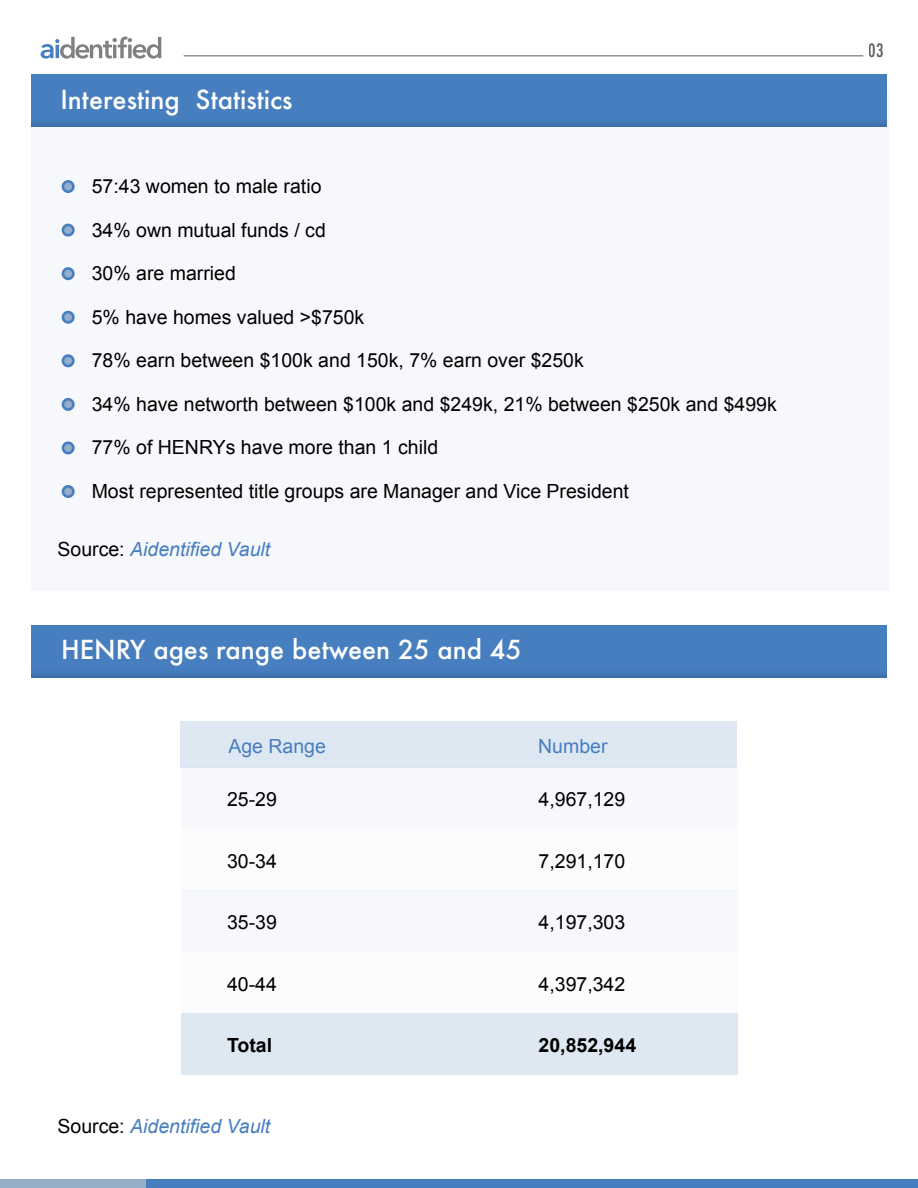
<style>
.page{position:relative;width:918px;height:1188px;background:#fff}
.page>*{position:absolute;margin:0;border:0;box-sizing:border-box;transform-origin:0 0}
.t1{font:500 25.5px "Futura";color:#fff}
.t2{font:19.5px "Arial";color:#000}
.t3{font:italic 19.5px "Arial";color:#477ebf}
.t4{font:700 19.5px "Arial";color:#000}
.t5{font:19.5px "Arial";color:#477ebf}
.t6{font:500 condensed 18px "Futura";color:#565f55}
.s1{font-style:normal;color:#000}
</style>
<div class="page">
<div style="left:0;top:1179px;width:918px;height:9px;background:#95afca"></div>
<div style="left:146px;top:1179px;width:772px;height:9px;background:#477ebf"></div>
<div style="left:31px;top:89px;width:857px;height:501px;background:#f6f8fb"></div>
<svg style="left:62px;top:180px;width:13px;height:13px"></svg>
<div style="left:64px;top:183px;width:8px;height:7px;background:#95afca;border-radius:50%"></div>
<svg style="left:62px;top:224px;width:13px;height:13px"></svg>
<div style="left:64px;top:226px;width:8px;height:8px;background:#95afca;border-radius:50%"></div>
<svg style="left:62px;top:267px;width:13px;height:13px"></svg>
<div style="left:64px;top:270px;width:8px;height:8px;background:#95afca;border-radius:50%"></div>
<svg style="left:62px;top:311px;width:13px;height:13px"></svg>
<div style="left:64px;top:313px;width:8px;height:8px;background:#95afca;border-radius:50%"></div>
<svg style="left:62px;top:354px;width:13px;height:13px"></svg>
<div style="left:64px;top:357px;width:8px;height:8px;background:#95afca;border-radius:50%"></div>
<svg style="left:62px;top:398px;width:13px;height:13px"></svg>
<div style="left:64px;top:401px;width:8px;height:7px;background:#95afca;border-radius:50%"></div>
<svg style="left:62px;top:441px;width:13px;height:13px"></svg>
<div style="left:64px;top:444px;width:8px;height:8px;background:#95afca;border-radius:50%"></div>
<svg style="left:62px;top:485px;width:13px;height:13px"></svg>
<div style="left:64px;top:488px;width:8px;height:7px;background:#95afca;border-radius:50%"></div>
<div style="left:181px;top:721px;width:556px;height:47px;background:#dee8f3"></div>
<div style="left:181px;top:768px;width:556px;height:61px;background:#f6f8fb"></div>
<div style="left:181px;top:830px;width:556px;height:61px;background:#fbfcfd"></div>
<div style="left:181px;top:891px;width:556px;height:61px;background:#f6f8fb"></div>
<div style="left:181px;top:953px;width:556px;height:61px;background:#fbfcfd"></div>
<div style="left:181px;top:1014px;width:556px;height:61px;background:#dee8f3"></div>
<div style="left:31px;top:625px;width:856px;height:52px;background:#477ebf"></div>
<div style="left:31px;top:670px;width:856px;height:7px;background:#4377b4"></div>
<div style="left:31px;top:74px;width:856px;height:52px;background:#477ebf"></div>
<div style="left:31px;top:119px;width:856px;height:7px;background:#4276b4"></div>
<hr style="left:184px;top:56px;width:679px;height:1px;background:#565f55">
<svg style="left:41px;top:37px;width:120px;height:22px"></svg>
<h1 class="t1" style="left:60px;top:82px;width:234px">Interesting Statistics</h1>
<p class="t2" style="left:92px;top:174px;width:231px">57:43 women to male ratio</p>
<p class="t2" style="left:92px;top:217px;width:236px">34% own mutual funds / cd</p>
<p class="t2" style="left:92px;top:261px;width:146px">30% are married</p>
<p class="t2" style="left:92px;top:304px;width:274px">5% have homes valued &gt;$750k</p>
<p class="t2" style="left:92px;top:348px;width:494px">78% earn between $100k and 150k, 7% earn over $250k</p>
<p class="t2" style="left:92px;top:391px;width:687px">34% have networth between $100k and $249k, 21% between $250k and $499k</p>
<p class="t2" style="left:92px;top:435px;width:348px">77% of HENRYs have more than 1 child</p>
<p class="t2" style="left:92px;top:478px;width:539px">Most represented title groups are Manager and Vice President</p>
<p class="t3" style="left:58px;top:537px;width:214px"><span class="s1">Source:</span> Aidentified Vault</p>
<h1 class="t1" style="left:30px;top:624px;width:234px">Interesting Statistics</h1>
<h1 class="t1" style="left:61px;top:632px;width:462px">HENRY ages range between 25 and 45</h1>
<p class="t5" style="left:228px;top:733px;width:99px">Age Range</p>
<p class="t5" style="left:538px;top:733px;width:71px">Number</p>
<p class="t2" style="left:227px;top:786px;width:51px">25-29</p>
<p class="t2" style="left:539px;top:786px;width:88px">4,967,129</p>
<p class="t2" style="left:227px;top:848px;width:51px">30-34</p>
<p class="t2" style="left:539px;top:848px;width:88px">7,291,170</p>
<p class="t2" style="left:227px;top:909px;width:51px">35-39</p>
<p class="t2" style="left:539px;top:910px;width:88px">4,197,303</p>
<p class="t2" style="left:227px;top:971px;width:51px">40-44</p>
<p class="t2" style="left:539px;top:971px;width:88px">4,397,342</p>
<p class="t4" style="left:227px;top:1032px;width:47px">Total</p>
<p class="t4" style="left:539px;top:1032px;width:99px">20,852,944</p>
<p class="t3" style="left:58px;top:1113px;width:214px"><span class="s1">Source:</span> Aidentified Vault</p>
<p class="t6" style="left:869px;top:39px;width:16px">03</p>
</div>
